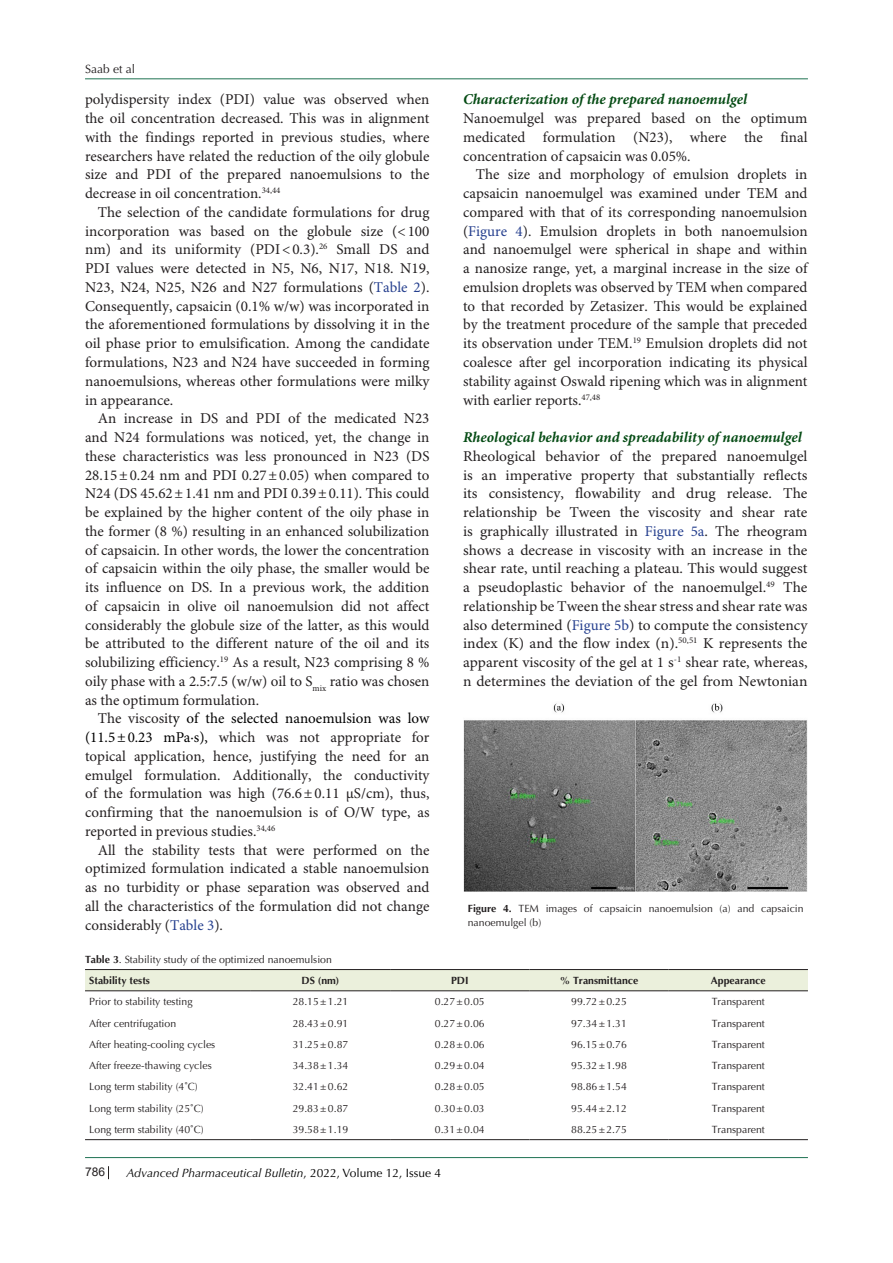
<style>
.page{position:relative;width:893px;height:1263px;background:#fff}
.page>*{position:absolute;margin:0;border:0;box-sizing:border-box;transform-origin:0 0}
.t1{font:15px/18.8px "Minion Pro";color:#231f20;text-align:justify}
.t2{font:italic 700 15px "Minion Pro";color:#054b14}
.t3{font:italic 12px "Optima LT Std";color:#000}
.t4{font:12px "Optima LT Std";color:#231f20}
.t5{font:12px "Arial";color:#231f20}
.t6{font:10.5px/13.5px "Optima LT Std";color:#231f20}
.t7{font:700 10.5px "Optima LT Std";color:#231f20}
.s1{color:#253f8e}
.s2{color:#000}
.s3{font-weight:700}
.s4{font-style:normal}
</style>
<div class="page">
<svg style="left:108px;top:1166px;width:1px;height:13px"></svg>
<hr style="left:85px;top:1157px;width:723px;height:1px;background:#1e7252">
<hr style="left:85px;top:78px;width:723px;height:1px;background:#1e7252">
<div style="left:85px;top:970px;width:723px;height:20px;background:#ebf0dc"></div>
<hr style="left:85px;top:969px;width:166px;height:1px;background:#231f20">
<hr style="left:251px;top:969px;width:139px;height:1px;background:#231f20">
<hr style="left:390px;top:969px;width:139px;height:1px;background:#231f20">
<hr style="left:529px;top:969px;width:140px;height:1px;background:#231f20">
<hr style="left:669px;top:969px;width:139px;height:1px;background:#231f20">
<hr style="left:85px;top:990px;width:166px;height:1px;background:#231f20">
<hr style="left:251px;top:990px;width:139px;height:1px;background:#231f20">
<hr style="left:390px;top:990px;width:139px;height:1px;background:#231f20">
<hr style="left:529px;top:990px;width:140px;height:1px;background:#231f20">
<hr style="left:669px;top:990px;width:139px;height:1px;background:#231f20">
<hr style="left:85px;top:1139px;width:166px;height:1px;background:#231f20">
<hr style="left:251px;top:1139px;width:139px;height:1px;background:#231f20">
<hr style="left:390px;top:1139px;width:139px;height:1px;background:#231f20">
<hr style="left:529px;top:1139px;width:140px;height:1px;background:#231f20">
<hr style="left:669px;top:1139px;width:139px;height:1px;background:#231f20">
<img style="left:463px;top:703px;width:345px;height:189px">
<p class="t4" style="left:85px;top:62px;width:52px">Saab et al</p>
<p class="t1" style="left:85px;top:91px;width:346px">polydispersity index (PDI) value was observed when the oil concentration decreased. This was in alignment with the findings reported in previous studies, where researchers have related the reduction of the oily globule size and PDI of the prepared nanoemulsions to the decrease in oil concentration.<sup>34,44</sup></p>
<p class="t1" style="left:85px;top:203px;width:346px;text-indent:13px">The selection of the candidate formulations for drug incorporation was based on the globule size (&lt;100 nm) and its uniformity (PDI&lt;0.3).<sup>26</sup> Small DS and PDI values were detected in N5, N6, N17, N18. N19, N23, N24, N25, N26 and N27 formulations (<span class="s1">Table 2</span>).<br>Consequently, capsaicin (0.1% w/w) was incorporated in the aforementioned formulations by dissolving it in the oil phase prior to emulsification. Among the candidate formulations, N23 and N24 have succeeded in forming nanoemulsions, whereas other formulations were milky in appearance.</p>
<p class="t1" style="left:85px;top:410px;width:346px;text-indent:13px">An increase in DS and PDI of the medicated N23 and N24 formulations was noticed, yet, the change in these characteristics was less pronounced in N23 (DS 28.15±0.24 nm and PDI 0.27±0.05) when compared to N24 (DS 45.62±1.41 nm and PDI 0.39±0.11). This could be explained by the higher content of the oily phase in the former (8 %) resulting in an enhanced solubilization of capsaicin. In other words, the lower the concentration of capsaicin within the oily phase, the smaller would be its influence on DS. In a previous work, the addition of capsaicin in olive oil nanoemulsion did not affect considerably the globule size of the latter, as this would be attributed to the different nature of the oil and its solubilizing efficiency.<sup>19</sup> As a result, N23 comprising 8 % oily phase with a 2.5:7.5 (w/w) oil to S<sub>mix</sub> ratio was chosen as the optimum formulation.</p>
<p class="t1" style="left:85px;top:710px;width:346px;text-indent:13px">The viscosit<span class="s2">y of the selected nanoemulsion was low (11.5±0.23 mPa·s),</span> which was not appropriate for topical application, hence, justifying the need for an emulgel formulation. Additionally, the conductivity of the formulation was high (76.6±0.11 µS/cm), thus, confirming that the nanoemulsion is of O/W type, as reported in previous studies.<sup>34,46</sup></p>
<p class="t1" style="left:85px;top:841px;width:346px;text-indent:13px">All the stability tests that were performed on the optimized formulation indicated a stable nanoemulsion as no turbidity or phase separation was observed and all the characteristics of the formulation did not change considerably (<span class="s1">Table 3</span>).</p>
<p class="t2" style="left:463px;top:89px;width:286px">Characterization of the prepared nanoemulgel</p>
<p class="t1" style="left:463px;top:110px;width:346px">Nanoemulgel was prepared based on the optimum medicated formulation (N23), where the final concentration of capsaicin was 0.05%.</p>
<p class="t1" style="left:463px;top:166px;width:346px;text-indent:13px">The size and morphology of emulsion droplets in capsaicin nanoemulgel was examined under TEM and compared with that of its corresponding nanoemulsion (<span class="s1">Figure 4</span>). Emulsion droplets in both nanoemulsion and nanoemulgel were spherical in shape and within a nanosize range, yet, a marginal increase in the size of emulsion droplets was observed by TEM when compared to that recorded by Zetasizer. This would be explained by the treatment procedure of the sample that preceded its observation under TEM.<sup>19</sup> Emulsion droplets did not coalesce after gel incorporation indicating its physical stability against Oswald ripening which was in alignment with earlier reports.<sup>47,48</sup></p>
<p class="t2" style="left:463px;top:426px;width:340px">Rheological behavior and spreadability of nanoemulgel</p>
<p class="t1" style="left:463px;top:447px;width:346px">Rheological behavior of the prepared nanoemulgel is an imperative property that substantially reflects its consistency, flowability and drug release. The relationship be Tween the viscosity and shear rate is graphically illustrated in <span class="s1">Figure 5a</span>. The rheogram shows a decrease in viscosity with an increase in the shear rate, until reaching a plateau. This would suggest a pseudoplastic behavior of the nanoemulgel.<sup>49</sup> The relationship be Tween the shear stress and shear rate was also determined (<span class="s1">Figure 5b</span>) to compute the consistency index (K) and the flow index (n).<sup>50,51</sup> K represents the apparent viscosity of the gel at 1 s<sup>-1</sup> shear rate, whereas, n determines the deviation of the gel from Newtonian</p>
<p class="t6" style="left:468px;top:902px;width:337px"><span class="s3">Figure 4.</span> TEM images of capsaicin nanoemulsion (a) and capsaicin nanoemulgel (b)</p>
<p class="t6" style="left:85px;top:953px;width:248px"><span class="s3">Table 3</span>. Stability study of the optimized nanoemulsion</p>
<p class="t7" style="left:89px;top:974px;width:62px">Stability tests</p>
<p class="t7" style="left:302px;top:974px;width:39px">DS (nm)</p>
<p class="t7" style="left:451px;top:974px;width:19px">PDI</p>
<p class="t7" style="left:560px;top:974px;width:80px">% Transmittance</p>
<p class="t7" style="left:711px;top:974px;width:56px">Appearance</p>
<p class="t6" style="left:89px;top:995px;width:105px">Prior to stability testing</p>
<p class="t6" style="left:293px;top:995px;width:57px">28.15±1.21</p>
<p class="t6" style="left:435px;top:995px;width:51px">0.27±0.05</p>
<p class="t6" style="left:571px;top:995px;width:57px">99.72±0.25</p>
<p class="t6" style="left:712px;top:995px;width:55px">Transparent</p>
<p class="t6" style="left:89px;top:1016px;width:88px">After centrifugation</p>
<p class="t6" style="left:293px;top:1016px;width:57px">28.43±0.91</p>
<p class="t6" style="left:435px;top:1016px;width:51px">0.27±0.06</p>
<p class="t6" style="left:571px;top:1016px;width:57px">97.34±1.31</p>
<p class="t6" style="left:712px;top:1016px;width:55px">Transparent</p>
<p class="t6" style="left:89px;top:1038px;width:128px">After heating-cooling cycles</p>
<p class="t6" style="left:293px;top:1038px;width:57px">31.25±0.87</p>
<p class="t6" style="left:435px;top:1038px;width:51px">0.28±0.06</p>
<p class="t6" style="left:571px;top:1038px;width:57px">96.15±0.76</p>
<p class="t6" style="left:712px;top:1038px;width:55px">Transparent</p>
<p class="t6" style="left:89px;top:1059px;width:124px">After freeze-thawing cycles</p>
<p class="t6" style="left:293px;top:1059px;width:57px">34.38±1.34</p>
<p class="t6" style="left:435px;top:1059px;width:51px">0.29±0.04</p>
<p class="t6" style="left:571px;top:1059px;width:57px">95.32±1.98</p>
<p class="t6" style="left:712px;top:1059px;width:55px">Transparent</p>
<p class="t6" style="left:89px;top:1080px;width:110px">Long term stability (4˚C)</p>
<p class="t6" style="left:293px;top:1080px;width:57px">32.41±0.62</p>
<p class="t6" style="left:435px;top:1080px;width:51px">0.28±0.05</p>
<p class="t6" style="left:571px;top:1080px;width:57px">98.86±1.54</p>
<p class="t6" style="left:712px;top:1080px;width:55px">Transparent</p>
<p class="t6" style="left:89px;top:1101px;width:116px">Long term stability (25˚C)</p>
<p class="t6" style="left:293px;top:1101px;width:57px">29.83±0.87</p>
<p class="t6" style="left:435px;top:1101px;width:51px">0.30±0.03</p>
<p class="t6" style="left:571px;top:1101px;width:57px">95.44±2.12</p>
<p class="t6" style="left:712px;top:1101px;width:55px">Transparent</p>
<p class="t6" style="left:89px;top:1122px;width:116px">Long term stability (40˚C)</p>
<p class="t6" style="left:293px;top:1122px;width:57px">39.58±1.19</p>
<p class="t6" style="left:435px;top:1122px;width:51px">0.31±0.04</p>
<p class="t6" style="left:571px;top:1122px;width:57px">88.25±2.75</p>
<p class="t6" style="left:712px;top:1122px;width:55px">Transparent</p>
<p class="t5" style="left:85px;top:1163px;width:22px">786</p>
<p class="t3" style="left:126px;top:1165px;width:316px">Advanced Pharmaceutical Bulletin<span class="s4">, 2022, Volume 12, Issue 4</span></p>
</div>
